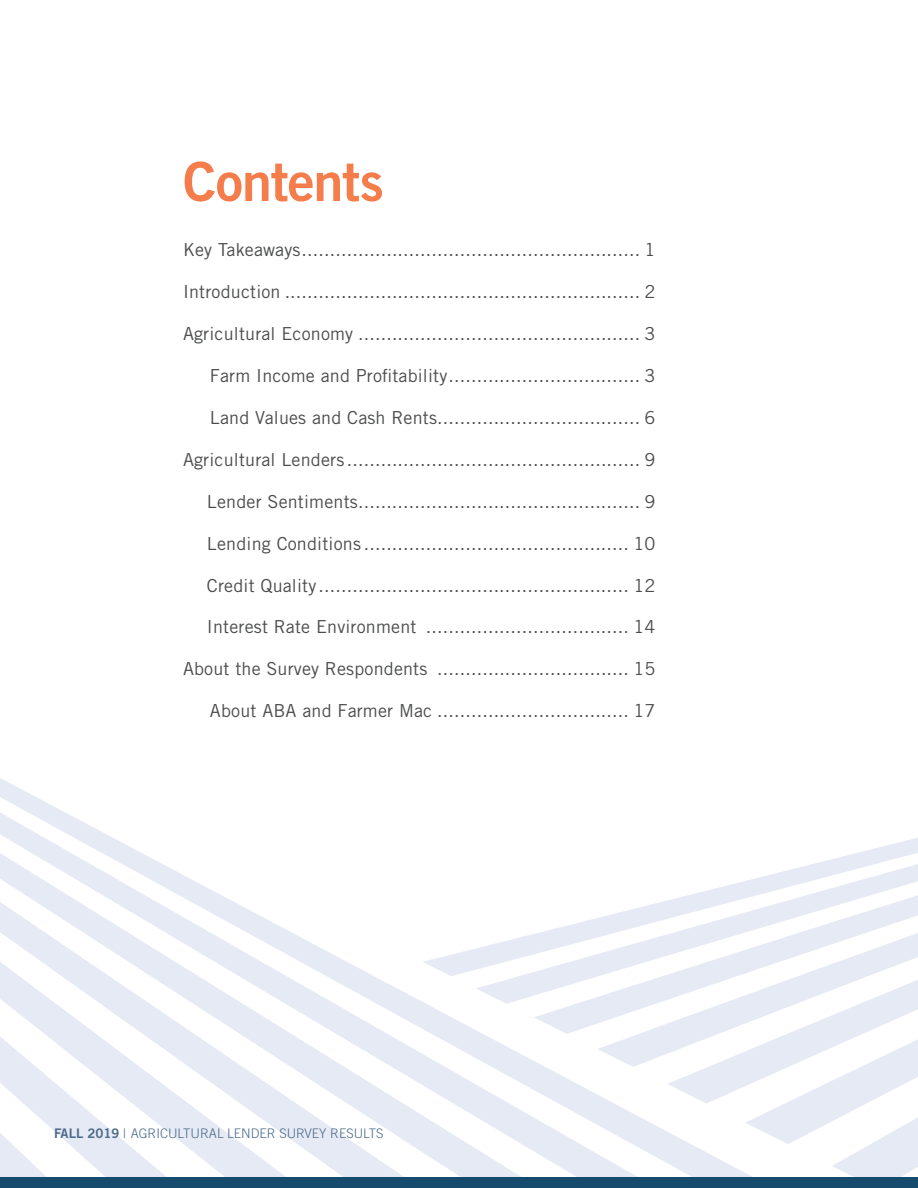
<style>
.page{position:relative;width:918px;height:1188px;background:#fff}
.page>*{position:absolute;margin:0;border:0;box-sizing:border-box;transform-origin:0 0}
.t1{font:54px "Trade Gothic LT Std Bd 2";letter-spacing:-.02em;color:#f47d4b}
.t2{font:18px "Trade Gothic LT Std";letter-spacing:.01em;color:#4b4c4d}
.t3{font:300 13.2px "Trade Gothic LT Std";color:#4c6b8b}
.s1{font-family:"Trade Gothic LT Std Bd 2";font-weight:400}
</style>
<div class="page">
<svg style="left:0;top:778px;width:918px;height:399px"></svg>
<div style="left:0;top:1177px;width:918px;height:11px;background:#164b6e"></div>
<h1 class="t1" style="left:183px;top:148px;width:202px">Contents</h1>
<p class="t2" style="left:183px;top:239px;width:474px">Key Takeaways............................................................ 1</p>
<p class="t2" style="left:183px;top:281px;width:474px">Introduction ............................................................... 2</p>
<p class="t2" style="left:183px;top:323px;width:474px">Agricultural Economy .................................................. 3</p>
<p class="t2" style="left:210px;top:365px;width:447px">Farm Income and Profitability.................................. 3</p>
<p class="t2" style="left:210px;top:407px;width:447px">Land Values and Cash Rents.................................... 6</p>
<p class="t2" style="left:183px;top:449px;width:474px">Agricultural Lenders .................................................... 9</p>
<p class="t2" style="left:207px;top:490px;width:450px">Lender Sentiments.................................................. 9</p>
<p class="t2" style="left:207px;top:532px;width:450px">Lending Conditions ............................................... 10</p>
<p class="t2" style="left:207px;top:574px;width:450px">Credit Quality....................................................... 12</p>
<p class="t2" style="left:207px;top:616px;width:450px">Interest Rate Environment .................................... 14</p>
<p class="t2" style="left:183px;top:658px;width:474px">About the Survey Respondents .................................. 15</p>
<p class="t2" style="left:210px;top:700px;width:447px">About ABA and Farmer Mac .................................. 17</p>
<p class="t3" style="left:54px;top:1125px;width:331px"><span class="s1">FALL 2019</span> | AGRICULTURAL LENDER SURVEY RESULTS</p>
</div>
